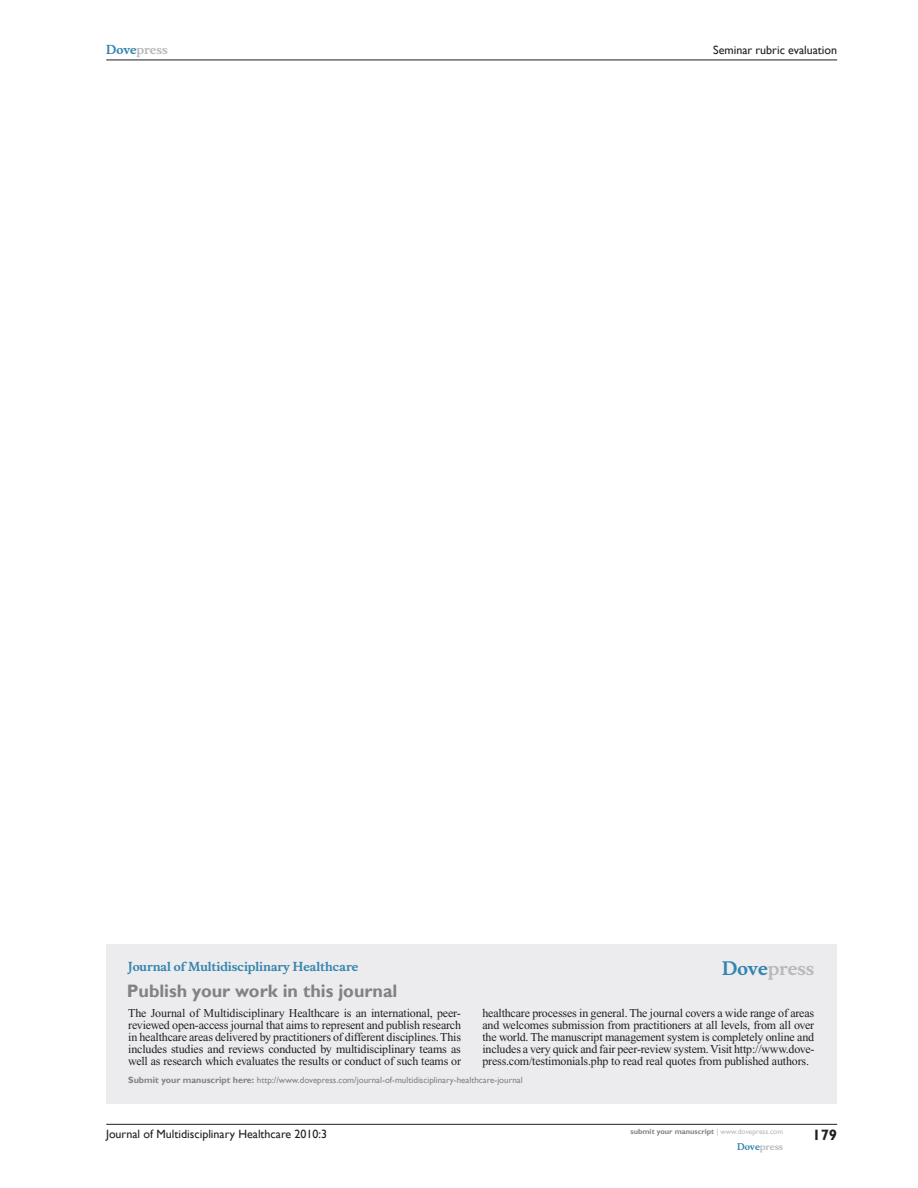
<style>
.page{position:relative;width:918px;height:1188px;background:#fff}
.page>*{position:absolute;margin:0;border:0;box-sizing:border-box;transform-origin:0 0}
.t1{font:700 18px "Gill Sans";color:#808285}
.t2{font:700 18px "Musee";color:#b8b9bc}
.t3{font:700 15px "Gill Sans";color:#231f20}
.t4{font:12px/12px "Times New Roman";letter-spacing:-.015em;color:#231f20;text-align:justify}
.t5{font:12px "Gill Sans";color:#231f20}
.t6{font:700 12px "Musee";color:#3485ae}
.t7{font:700 12px "Musee";color:#b8b9bc}
.t8{font:9px "Gill Sans";color:#808285}
.t9{font:700 9px "Musee";color:#b8b9bc}
.t10{font:700 7.5px "Gill Sans";color:#808285}
.s1{color:#3485ae}
.s2{font-weight:700}
.s3{font-weight:400;color:#b8b9bc}
</style>
<div class="page">
<div style="left:106px;top:944px;width:731px;height:159px;background:#ececee"></div>
<hr style="left:106px;top:1124px;width:731px;height:1px;background:#231f20">
<hr style="left:106px;top:60px;width:731px;height:1px;background:#231f20">
<p class="t7" style="left:106px;top:43px;width:63px"><span class="s1">Dove</span>press</p>
<p class="t5" style="left:713px;top:43px;width:126px">Seminar rubric evaluation</p>
<p class="t6" style="left:128px;top:959px;width:231px">Journal of Multidisciplinary Healthcare</p>
<h1 class="t1" style="left:127px;top:980px;width:272px">Publish your work in this journal</h1>
<h1 class="t2" style="left:722px;top:958px;width:94px"><span class="s1">Dove</span>press</h1>
<p class="t4" style="left:128px;top:1007px;width:334px">The Journal of Multidisciplinary Healthcare is an international, peer&shy;reviewed open-access journal that aims to represent and publish research in healthcare areas delivered by practitioners of different disciplines. This includes studies and reviews conducted by multidisciplinary teams as well as research which evaluates the results or conduct of such teams or</p>
<p class="t4" style="left:482px;top:1007px;width:334px">healthcare processes in general. The journal covers a wide range of areas and welcomes submission from practitioners at all levels, from all over the world. The manuscript management system is completely online and includes a very quick and fair peer-review system. Visit http://www.dove&shy;press.com/testimonials.php to read real quotes from published authors.</p>
<p class="t8" style="left:128px;top:1075px;width:396px"><span class="s2">Submit your manuscript here:</span> http://www.dovepress.com/journal-of-multidisciplinary-healthcare-journal</p>
<p class="t5" style="left:106px;top:1127px;width:222px">Journal of Multidisciplinary Healthcare 2010:3</p>
<p class="t10" style="left:631px;top:1127px;width:154px">submit your manuscript <span class="s3">| www.dovepress.com</span></p>
<p class="t9" style="left:737px;top:1141px;width:48px"><span class="s1">Dove</span>press</p>
<p class="t3" style="left:812px;top:1126px;width:26px">179</p>
</div>
